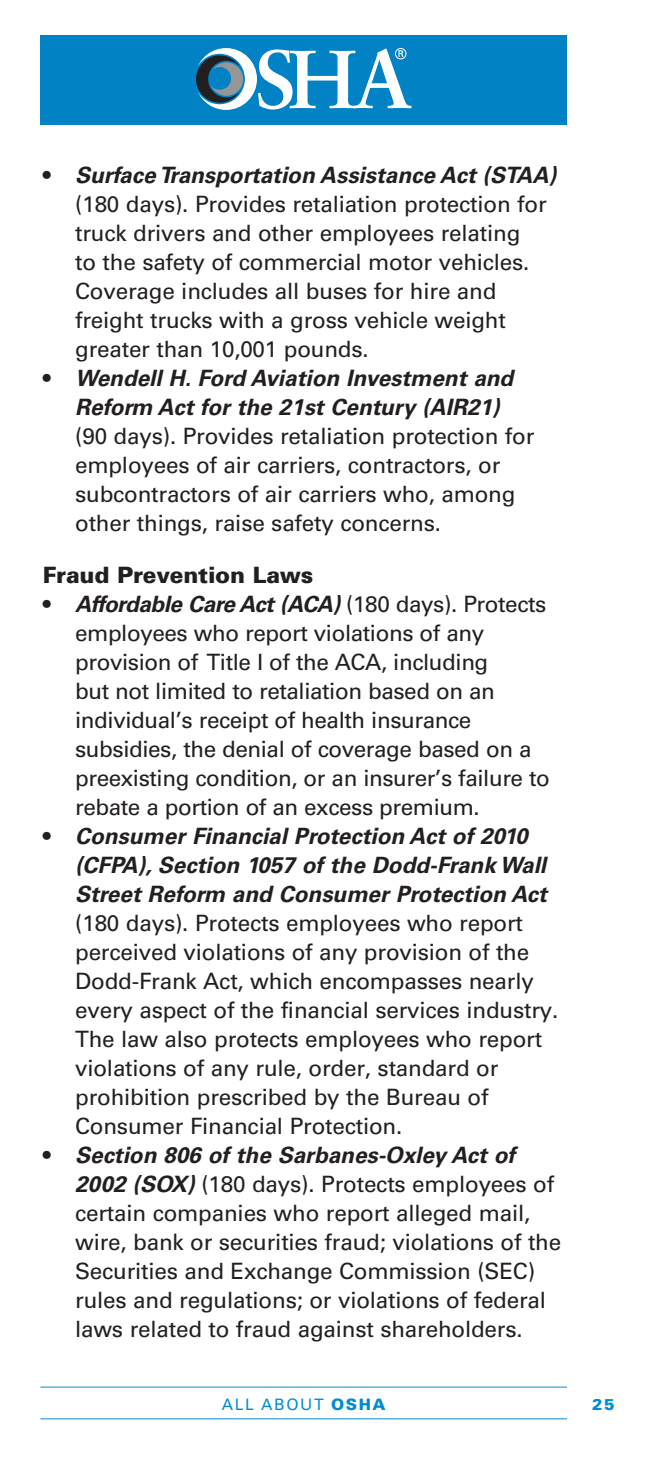
<style>
.page{position:relative;width:648px;height:1458px;background:#fff}
.page>*{position:absolute;margin:0;border:0;box-sizing:border-box;transform-origin:0 0}
.t1{font:22.5px/29px "Univers";letter-spacing:-.01em;color:#231f20}
.t2{font:900 22.5px "Univers";letter-spacing:-.01em;color:#231f20}
.t3{font:15.75px "Univers";letter-spacing:.1em;color:#008cd2}
.t4{font:900 15.75px "Univers";color:#008cd2}
.s1{font-weight:700;font-style:italic}
.s2{font-weight:900}
</style>
<div class="page">
<div style="left:40px;top:35px;width:527px;height:90px;background:#0082c4"></div>
<hr style="left:40px;top:1387px;width:527px;height:1px;background:#008cd2">
<hr style="left:40px;top:1418px;width:527px;height:1px;background:#008cd2">
<svg style="left:196px;top:48px;width:215px;height:62px"></svg>
<p class="t1" style="left:75px;top:160px;width:483px;text-indent:-32px">• <span class="s1">Surface Transportation Assistance Act (STAA) </span>(180 days). Provides retaliation protection for truck drivers and other employees relating<br>to the safety of commercial motor vehicles.<br>Coverage includes all buses for hire and freight trucks with a gross vehicle weight greater than 10,001 pounds.</p>
<p class="t1" style="left:75px;top:364px;width:461px;text-indent:-32px">• <span class="s1">Wendell H. Ford Aviation Investment and Reform Act for the 21st Century (AIR21) </span>(90 days). Provides retaliation protection for employees of air carriers, contractors, or subcontractors of air carriers who, among other things, raise safety concerns.</p>
<p class="t2" style="left:43px;top:561px;width:272px">Fraud Prevention Laws</p>
<p class="t1" style="left:75px;top:589px;width:476px;text-indent:-32px">• <span class="s1">Affordable Care Act (ACA)</span> (180 days). Protects employees who report violations of any provision of Title I of the ACA, including<br>but not limited to retaliation based on an individual’s receipt of health insurance subsidies, the denial of coverage based on a preexisting condition, or an insurer’s failure to rebate a portion of an excess premium.</p>
<p class="t1" style="left:75px;top:822px;width:485px;text-indent:-32px">• <span class="s1">Consumer Financial Protection Act of 2010 (CFPA), Section 1057 of the Dodd-Frank Wall Street Reform and Consumer Protection Act </span>(180 days). Protects employees who report perceived violations of any provision of the Dodd-Frank Act, which encompasses nearly every aspect of the financial services industry.<br>The law also protects employees who report violations of any rule, order, standard or prohibition prescribed by the Bureau of Consumer Financial Protection.</p>
<p class="t1" style="left:75px;top:1141px;width:488px;text-indent:-32px">• <span class="s1">Section 806 of the Sarbanes-Oxley Act of 2002 (SOX)</span> (180 days). Protects employees of certain companies who report alleged mail, wire, bank or securities fraud; violations of the Securities and Exchange Commission (SEC) rules and regulations; or violations of federal laws related to fraud against shareholders.</p>
<p class="t3" style="left:222px;top:1395px;width:165px">ALL ABOUT <span class="s2">OSHA</span></p>
<p class="t4" style="left:592px;top:1394px;width:24px">25</p>
</div>
